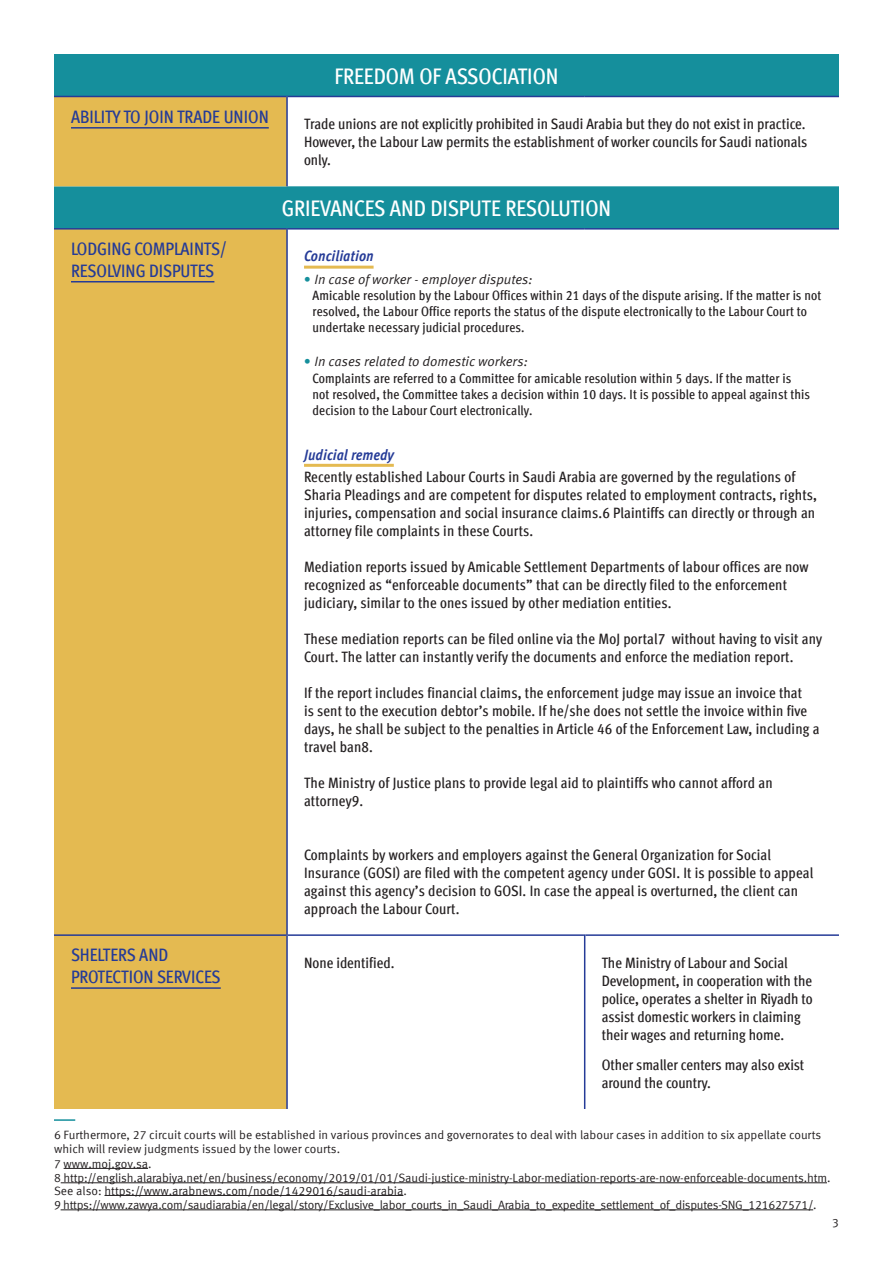
<style>
.page{position:relative;width:893px;height:1263px;background:#fff}
.page>*{position:absolute;margin:0;border:0;box-sizing:border-box;transform-origin:0 0}
.t1{font:500 condensed 22.5px "Meta Offc Pro";color:#fff}
.t2{font:500 condensed 18px/21.6px "Meta Offc Pro";color:#253b97}
.t3{font:500 condensed 15px/18px "Meta Offc Pro";letter-spacing:.005em;color:#231f20}
.t4{font:italic 700 condensed 15px "Meta Offc Pro";letter-spacing:.01em;color:#253b97}
.t5{font:500 condensed 13.5px/16.2px "Meta Offc Pro";letter-spacing:.01em;color:#231f20}
.t6{font:13.5px "Meta Offc Pro Norm Ita";color:#231f20}
.Footnotes{font:12px/14.4px "Meta Offc Pro Norm";letter-spacing:-.01em;color:#231f20}
.s1{font-family:"Meta Offc Pro";font-weight:700;color:#158f9c}
</style>
<div class="page">
<svg style="left:54px;top:54px;width:785px;height:174px;fill:#158f9c"></svg>
<div style="left:54px;top:97px;width:233px;height:1012px;background:#e4ba51"></div>
<hr style="left:584px;top:934px;width:1px;height:175px;background:#253b97">
<hr style="left:288px;top:96px;width:297px;height:1px;background:#253b97">
<hr style="left:585px;top:96px;width:254px;height:1px;background:#253b97">
<hr style="left:288px;top:228px;width:297px;height:2px;background:#253b97">
<hr style="left:585px;top:228px;width:254px;height:2px;background:#253b97">
<hr style="left:288px;top:934px;width:296px;height:2px;background:#253b97">
<hr style="left:585px;top:934px;width:254px;height:2px;background:#253b97">
<hr style="left:54px;top:228px;width:232px;height:2px;background:#253b97">
<hr style="left:286px;top:228px;width:2px;height:707px;background:#253b97">
<hr style="left:286px;top:935px;width:2px;height:174px;background:#253b97">
<hr style="left:54px;top:934px;width:232px;height:2px;background:#253b97">
<hr style="left:54px;top:96px;width:232px;height:1px;background:#253b97">
<hr style="left:286px;top:96px;width:2px;height:90px;background:#253b97">
<hr style="left:71px;top:127px;width:198px;height:2px;background:#253b97">
<hr style="left:71px;top:281px;width:143px;height:1px;background:#253b97">
<hr style="left:304px;top:266px;width:70px;height:3px;background:#e4ba51">
<hr style="left:304px;top:464px;width:90px;height:3px;background:#e4ba51">
<hr style="left:71px;top:987px;width:150px;height:2px;background:#253b97">
<hr style="left:54px;top:1119px;width:21px;height:2px;background:#158f9c">
<hr style="left:64px;top:1168px;width:84px;height:1px;background:#231f20">
<hr style="left:61px;top:1182px;width:766px;height:1px;background:#231f20">
<hr style="left:104px;top:1195px;width:299px;height:1px;background:#231f20">
<hr style="left:61px;top:1209px;width:752px;height:1px;background:#231f20">
<p class="t1" style="left:334px;top:59px;width:226px">FREEDOM OF ASSOCIATION</p>
<p class="t2" style="left:71px;top:104px;width:199px">ABILITY TO JOIN TRADE UNION</p>
<p class="t3" style="left:304px;top:114px;width:503px">Trade unions are not explicitly prohibited in Saudi Arabia but they do not exist in practice.</p>
<p class="t3" style="left:304px;top:132px;width:505px">However, the Labour Law permits the establishment of worker councils for Saudi nationals only.</p>
<p class="t1" style="left:282px;top:191px;width:331px">GRIEVANCES AND DISPUTE RESOLUTION</p>
<p class="t2" style="left:71px;top:237px;width:157px">LODGING COMPLAINTS/<br>RESOLVING DISPUTES</p>
<p class="t4" style="left:304px;top:245px;width:71px">Conciliation</p>
<p class="t6" style="left:304px;top:269px;width:230px"><span class="s1">•</span> In case of worker - employer disputes:</p>
<p class="t5" style="left:313px;top:286px;width:510px">Amicable resolution by the Labour Offices within 21 days of the dispute arising. If the matter is not resolved, the Labour Office reports the status of the dispute electronically to the Labour Court to undertake necessary judicial procedures.</p>
<p class="t6" style="left:304px;top:352px;width:225px"><span class="s1">•</span> In cases related to domestic workers:</p>
<p class="t5" style="left:313px;top:369px;width:499px">Complaints are referred to a Committee for amicable resolution within 5 days. If the matter is not resolved, the Committee takes a decision within 10 days. It is possible to appeal against this decision to the Labour Court electronically.</p>
<p class="t4" style="left:304px;top:443px;width:91px">Judicial remedy</p>
<p class="t3" style="left:304px;top:466px;width:515px">Recently established Labour Courts in Saudi Arabia are governed by the regulations of Sharia Pleadings and are competent for disputes related to employment contracts, rights, injuries, compensation and social insurance claims.6 Plaintiffs can directly or through an attorney file complaints in these Courts.</p>
<p class="t3" style="left:304px;top:556px;width:506px">Mediation reports issued by Amicable Settlement Departments of labour offices are now recognized as “enforceable documents” that can be directly filed to the enforcement judiciary, similar to the ones issued by other mediation entities.</p>
<p class="t3" style="left:304px;top:628px;width:519px">These mediation reports can be filed online via the MoJ portal7 without having to visit any<br>Court. The latter can instantly verify the documents and enforce the mediation report.</p>
<p class="t3" style="left:304px;top:682px;width:517px">If the report includes financial claims, the enforcement judge may issue an invoice that<br>is sent to the execution debtor’s mobile. If he/she does not settle the invoice within five days, he shall be subject to the penalties in Article 46 of the Enforcement Law, including a travel ban8.</p>
<p class="t3" style="left:304px;top:772px;width:470px">The Ministry of Justice plans to provide legal aid to plaintiffs who cannot afford an attorney9.</p>
<p class="t3" style="left:304px;top:844px;width:511px">Complaints by workers and employers against the General Organization for Social Insurance (GOSI) are filed with the competent agency under GOSI. It is possible to appeal against this agency’s decision to GOSI. In case the appeal is overturned, the client can approach the Labour Court.</p>
<p class="t2" style="left:71px;top:943px;width:151px">SHELTERS AND<br>PROTECTION SERVICES</p>
<p class="t3" style="left:304px;top:952px;width:92px">None identified.</p>
<p class="t3" style="left:602px;top:952px;width:212px">The Ministry of Labour and Social Development, in cooperation with the police, operates a shelter in Riyadh to assist domestic workers in claiming their wages and returning home.</p>
<p class="t3" style="left:602px;top:1054px;width:204px">Other smaller centers may also exist around the country.</p>
<p class="Footnotes" style="left:54px;top:1126px;width:769px">6 Furthermore, 27 circuit courts will be established in various provinces and governorates to deal with labour cases in addition to six appellate courts which will review judgments issued by the lower courts.</p>
<p class="Footnotes" style="left:54px;top:1155px;width:99px">7 www.moj.gov.sa.</p>
<p class="Footnotes" style="left:54px;top:1170px;width:778px">8 http://english.alarabiya.net/en/business/economy/2019/01/01/Saudi-justice-ministry-Labor-mediation-reports-are-now-enforceable-documents.htm.</p>
<p class="Footnotes" style="left:54px;top:1182px;width:354px">See also: https://www.arabnews.com/node/1429016/saudi-arabia.</p>
<p class="Footnotes" style="left:54px;top:1197px;width:764px">9 https://www.zawya.com/saudiarabia/en/legal/story/Exclusive_labor_courts_in_Saudi_Arabia_to_expedite_settlement_of_disputes-SNG_121627571/.</p>
<p class="Footnotes" style="left:832px;top:1215px;width:8px">3</p>
</div>
